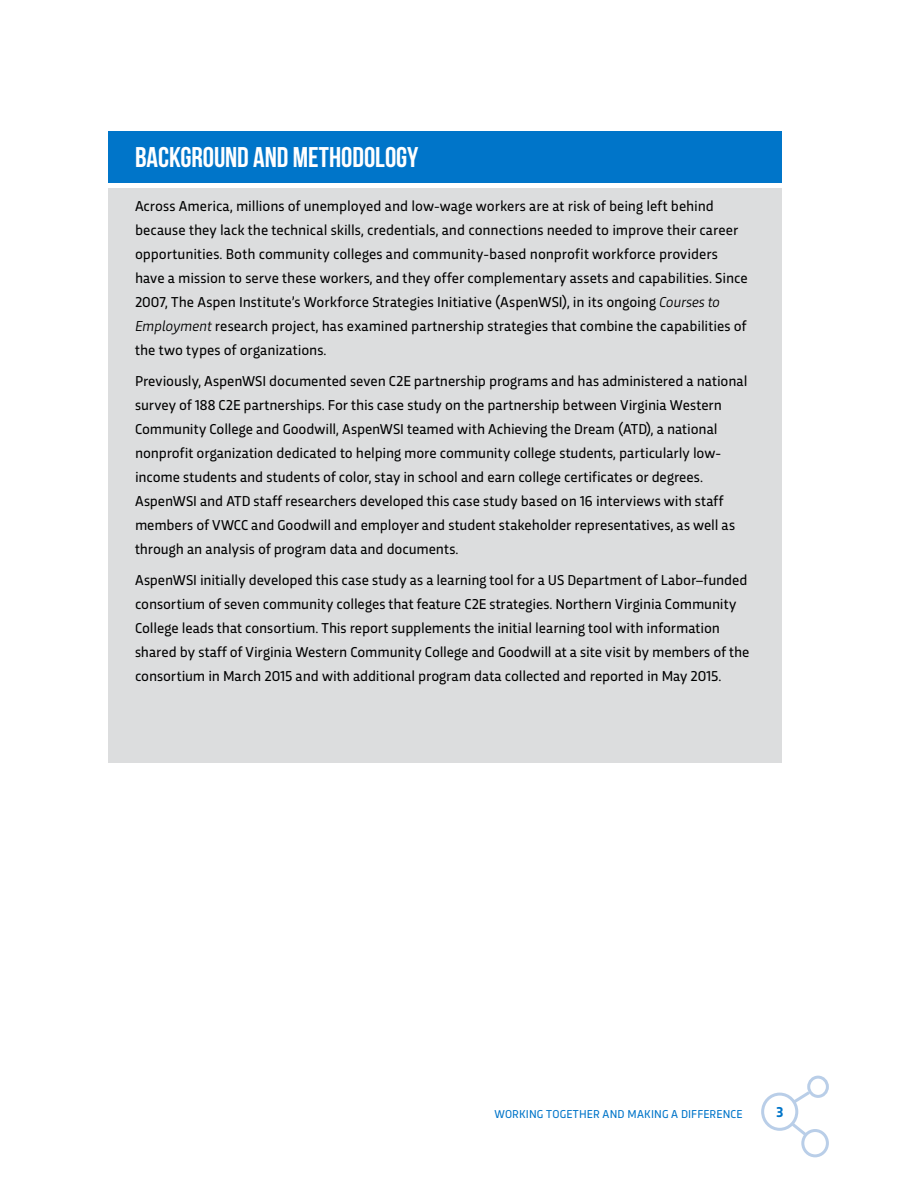
<style>
.page{position:relative;width:918px;height:1188px;background:#fff}
.page>*{position:absolute;margin:0;border:0;box-sizing:border-box;transform-origin:0 0}
.t1{font:700 28.5px "Bebas Neue";letter-spacing:-.005em;color:#fff}
.t2{font:15px/24px "Trasandina";letter-spacing:-.005em;color:#000}
.t3{font:700 15px "Trasandina";color:#0075c9}
.t4{font:12px "Trasandina";letter-spacing:.02em;color:#0075c9}
.s1{font-style:italic}
</style>
<div class="page">
<div style="left:761px;top:1093px;width:37px;height:38px;border:3px solid #b9cee8;border-radius:50%"></div>
<div style="left:801px;top:1129px;width:28px;height:28px;border:3px solid #b9cee8;border-radius:50%"></div>
<div style="left:807px;top:1076px;width:22px;height:22px;border:3px solid #b9cee8;border-radius:50%"></div>
<svg style="left:789px;top:1088px;width:24px;height:19px"></svg>
<svg style="left:787px;top:1119px;width:23px;height:20px"></svg>
<div style="left:109px;top:131px;width:673px;height:52px;background:#0075c9"></div>
<div style="left:109px;top:188px;width:673px;height:574px;background:#dcddde"></div>
<h1 class="t1" style="left:135px;top:142px;width:285px">BACKGROUND AND METHODOLOGY</h1>
<p class="t2" style="left:135px;top:193px;width:614px">Across America, millions of unemployed and low-wage workers are at risk of being left behind because they lack the technical skills, credentials, and connections needed to improve their career opportunities. Both community colleges and community-based nonprofit workforce providers have a mission to serve these workers, and they offer complementary assets and capabilities. Since 2007, The Aspen Institute’s Workforce Strategies Initiative (AspenWSI), in its ongoing <span class="s1">Courses to Employment</span> research project, has examined partnership strategies that combine the capabilities of the two types of organizations.</p>
<p class="t2" style="left:135px;top:368px;width:116px">Previously, AspenWSI</p>
<p class="t2" style="left:135px;top:368px;width:614px;text-indent:134px">documented seven C2E partnership programs and has administered a national survey of 188 C2E partnerships. For this case study on the partnership between Virginia Western<br>Community College and Goodwill, AspenWSI</p>
<p class="t2" style="left:135px;top:416px;width:588px;text-indent:272px">teamed with Achieving the Dream (ATD), a national nonprofit organization dedicated to helping more community college students, particularly low&shy;income students and students of color, stay in school and earn college certificates or degrees.<br>AspenWSI</p>
<p class="t2" style="left:135px;top:488px;width:590px;text-indent:65px">and ATD staff researchers developed this case study based on 16 interviews with staff members of VWCC</p>
<p class="t2" style="left:135px;top:512px;width:602px;text-indent:116px">and Goodwill and employer and student stakeholder representatives, as well as through an analysis of program data and documents.</p>
<p class="t2" style="left:135px;top:567px;width:47px">AspenWSI</p>
<p class="t2" style="left:135px;top:567px;width:616px;text-indent:65px">initially developed this case study as a learning tool for a US Department of Labor–funded consortium of seven community colleges that feature C2E strategies. Northern Virginia Community College leads that consortium. This report supplements the initial learning tool with information shared by staff of Virginia Western Community College and Goodwill at a site visit by members of the consortium in March 2015 and with additional program data collected and reported in May 2015.</p>
<p class="t4" style="left:494px;top:1105px;width:250px">Working together and making a difference</p>
<p class="t3" style="left:777px;top:1101px;width:8px">3</p>
</div>
